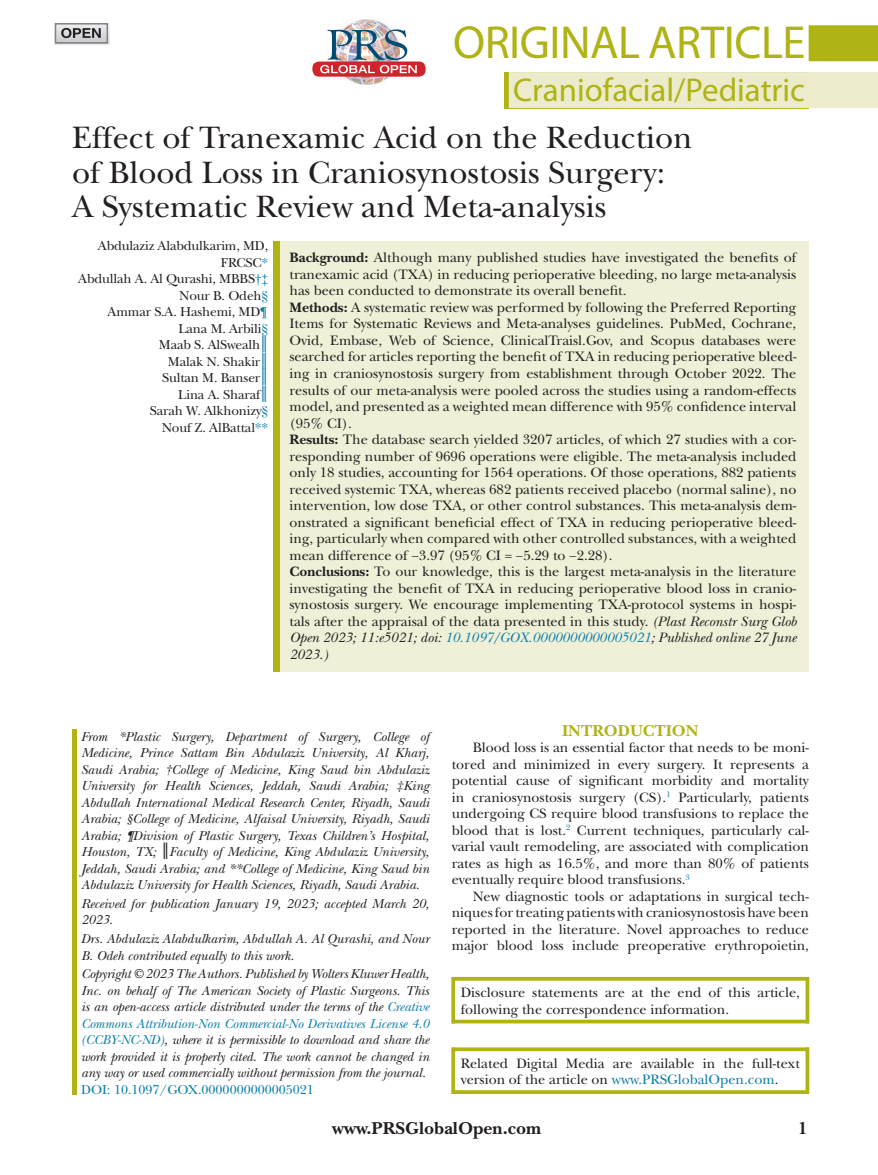
<style>
.page{position:relative;width:878px;height:1175px;background:#fff}
.page>*{position:absolute;margin:0;border:0;box-sizing:border-box;transform-origin:0 0}
.t1{font:46.5px "Myriad Pro";letter-spacing:-.01em;color:#afb314}
.t2{font:33px "Myriad Pro";color:#afb314}
.t3{font:32.25px/34.5px "New Baskerville Std";color:#231f20}
.t4{font:700 18px "New Baskerville Std";color:#231f20}
.t5{font:700 16.5px "New Baskerville Std";color:#afb314}
.t6{font:14.25px/16.5px "New Baskerville Std";color:#231f20}
.t7{font:italic 13.5px/16.5px "New Baskerville Std";color:#231f20;text-align:justify}
.t8{font:13.5px/16.5px "New Baskerville Std";letter-spacing:-.01em;color:#231f20;text-align:right}
.t9{font:13.5px "New Baskerville Std";color:#0f7eac}
.s1{color:#0f7eac}
.s2{font-family:"Arial Unicode MS";color:#0f7eac}
.s3{font-weight:700}
.s4{font-style:italic}
.s5{font-style:italic;color:#0f7eac}
.s6{font-family:"Arial Unicode MS";font-style:normal}
</style>
<div class="page">
<div style="left:508px;top:72px;width:370px;height:36px;background:#ececcc"></div>
<div style="left:808px;top:25px;width:70px;height:36px;background:#afb314"></div>
<img style="left:343px;top:20px;width:48px;height:64px">
<div style="left:312px;top:61px;width:113px;height:16px;background:#d1232a;border-radius:7px"></div>
<img style="left:320px;top:29px;width:97px;height:44px">
<div style="left:274px;top:126px;width:534px;height:545px;background:#eff0d7"></div>
<div style="left:274px;top:240px;width:6px;height:60px;background:#afb314"></div>
<div style="left:274px;top:289px;width:6px;height:143px;background:#afb314"></div>
<div style="left:274px;top:421px;width:6px;height:143px;background:#afb314"></div>
<div style="left:274px;top:553px;width:6px;height:118px;background:#afb314"></div>
<hr style="left:72px;top:730px;width:4px;height:165px;background:#afb314">
<hr style="left:72px;top:895px;width:4px;height:35px;background:#afb314">
<hr style="left:72px;top:930px;width:4px;height:35px;background:#afb314">
<hr style="left:72px;top:965px;width:4px;height:118px;background:#afb314">
<hr style="left:72px;top:1081px;width:4px;height:13px;background:#afb314">
<div style="left:272px;top:126px;width:536px;height:115px;background:#fff"></div>
<img style="left:54px;top:23px;width:55px;height:22px">
<div style="left:55px;top:23px;width:53px;height:21px;border:2px solid #808285"></div>
<svg style="left:61px;top:28px;width:40px;height:10px"></svg>
<svg style="left:451px;top:977px;width:4px;height:46px"></svg>
<svg style="left:805px;top:977px;width:4px;height:46px"></svg>
<svg style="left:452px;top:976px;width:356px;height:4px"></svg>
<svg style="left:452px;top:1019px;width:356px;height:4px"></svg>
<svg style="left:451px;top:1047px;width:4px;height:47px"></svg>
<svg style="left:805px;top:1047px;width:4px;height:47px"></svg>
<svg style="left:452px;top:1047px;width:356px;height:4px"></svg>
<svg style="left:452px;top:1090px;width:356px;height:4px"></svg>
<h1 class="t1" style="left:453px;top:14px;width:354px">Original Article</h1>
<h2 class="t2" style="left:513px;top:69px;width:293px">Craniofacial/Pediatric</h2>
<h3 class="t3" style="left:72px;top:121px;width:622px">Effect of Tranexamic Acid on the Reduction of Blood Loss in Craniosynostosis Surgery:<br>A Systematic Review and Meta-analysis</h3>
<p class="t8" style="left:78px;top:238px;width:191px">Abdulaziz Alabdulkarim, MD,<br>FRCSC<span class="s1">*<br></span>Abdullah A. Al Qurashi, MBBS<span class="s1">†‡<br></span>Nour B. Odeh<span class="s1">§<br></span>Ammar S.A. Hashemi, MD<span class="s1">¶<br></span>Lana M. Arbili<span class="s1">§<br></span>Maab S. AlSwealh<span class="s2">║<br></span>Malak N. Shakir<span class="s2">║<br></span>Sultan M. Banser<span class="s2">║<br></span>Lina A. Sharaf<span class="s2">║<br></span>Sarah W. Alkhonizy<span class="s1">§<br></span>Nouf Z. AlBattal<span class="s1">**</span></p>
<p class="t6" style="left:289px;top:250px;width:508px"><span class="s3">Background:</span> Although many published studies have investigated the benefits of tranexamic acid (TXA) in reducing perioperative bleeding, no large meta-analysis has been conducted to demonstrate its overall benefit.<br><span class="s3">Methods:</span> A systematic review was performed by following the Preferred Reporting Items for Systematic Reviews and Meta-analyses guidelines. PubMed, Cochrane, Ovid, Embase, Web of Science, ClinicalTraisl.Gov, and Scopus databases were searched for articles reporting the benefit of TXA in reducing perioperative bleed&shy;ing in craniosynostosis surgery from establishment through October 2022. The results of our meta-analysis were pooled across the studies using a random-effects model, and presented as a weighted mean difference with 95% confidence interval (95% CI).<br><span class="s3">Results:</span> The database search yielded 3207 articles, of which 27 studies with a cor&shy;responding number of 9696 operations were eligible. The meta-analysis included only 18 studies, accounting for 1564 operations. Of those operations, 882 patients received systemic TXA, whereas 682 patients received placebo (normal saline), no intervention, low dose TXA, or other control substances. This meta-analysis dem&shy;onstrated a significant beneficial effect of TXA in reducing perioperative bleed&shy;ing, particularly when compared with other controlled substances, with a weighted mean difference of −3.97 (95% CI = −5.29 to −2.28).<br><span class="s3">Conclusions:</span> To our knowledge, this is the largest meta-analysis in the literature investigating the benefit of TXA in reducing perioperative blood loss in cranio&shy;synostosis surgery. We encourage implementing TXA-protocol systems in hospi&shy;tals after the appraisal of the data presented in this study. <span class="s4">(Plast Reconstr Surg Glob Open 2023; 11:e5021; doi:</span> <span class="s5">10.1097/GOX.0000000000005021</span><span class="s4">; Published online 27 June 2023.)</span></p>
<p class="t7" style="left:81px;top:728px;width:350px">From *Plastic Surgery, Department of Surgery, College of Medicine, Prince Sattam Bin Abdulaziz University, Al Kharj, Saudi Arabia; †College of Medicine, King Saud bin Abdulaziz University for Health Sciences, Jeddah, Saudi Arabia; ‡King Abdullah International Medical Research Center, Riyadh, Saudi Arabia; §College of Medicine, Alfaisal University, Riyadh, Saudi Arabia; ¶Division of Plastic Surgery, Texas Children’s Hospital, Houston, TX; <span class="s6">║</span>Faculty of Medicine, King Abdulaziz University, Jeddah, Saudi Arabia; and **College of Medicine, King Saud bin Abdulaziz University for Health Sciences, Riyadh, Saudi Arabia.</p>
<p class="t7" style="left:81px;top:895px;width:349px">Received for publication January 19, 2023; accepted March 20,<br>2023.</p>
<p class="t7" style="left:81px;top:930px;width:350px">Drs. Abdulaziz Alabdulkarim, Abdullah A. Al Qurashi, and Nour<br>B. Odeh contributed equally to this work.</p>
<p class="t7" style="left:81px;top:965px;width:350px">Copyright © 2023 The Authors. Published by Wolters Kluwer Health, Inc. on behalf of The American Society of Plastic Surgeons. This is an open-access article distributed under the terms of the <span class="s1">Creative Commons Attribution-Non Commercial-No Derivatives License 4.0 (CCBY-NC-ND)</span>, where it is permissible to download and share the work provided it is properly cited. The work cannot be changed in any way or used commercially without permission from the journal.</p>
<p class="t9" style="left:81px;top:1081px;width:234px">DOI: 10.1097/GOX.0000000000005021</p>
<p class="t5" style="left:562px;top:721px;width:138px">INTRODUCTION</p>
<p class="t6" style="left:451px;top:739px;width:359px;text-align:justify;text-indent:21px">Blood loss is an essential factor that needs to be moni&shy;tored and minimized in every surgery. It represents a potential cause of significant morbidity and mortality in craniosynostosis surgery (CS).<sup>1</sup> Particularly, patients undergoing CS require blood transfusions to replace the blood that is lost.<sup>2</sup> Current techniques, particularly cal&shy;varial vault remodeling, are associated with complication rates as high as 16.5%, and more than 80% of patients eventually require blood transfusions.<sup>3</sup></p>
<p class="t6" style="left:451px;top:888px;width:359px;text-align:justify;text-indent:21px">New diagnostic tools or adaptations in surgical tech&shy;niques for treating patients with craniosynostosis have been reported in the literature. Novel approaches to reduce major blood loss include preoperative erythropoietin,</p>
<p class="t6" style="left:460px;top:984px;width:341px">Disclosure statements are at the end of this article, following the correspondence information.</p>
<p class="t6" style="left:460px;top:1054px;width:341px">Related Digital Media are available in the full-text version of the article on <span class="s1">www.PRSGlobalOpen.com</span>.</p>
<p class="t4" style="left:332px;top:1118px;width:210px">www.PRSGlobalOpen.com</p>
<p class="t4" style="left:798px;top:1118px;width:11px">1</p>
</div>
